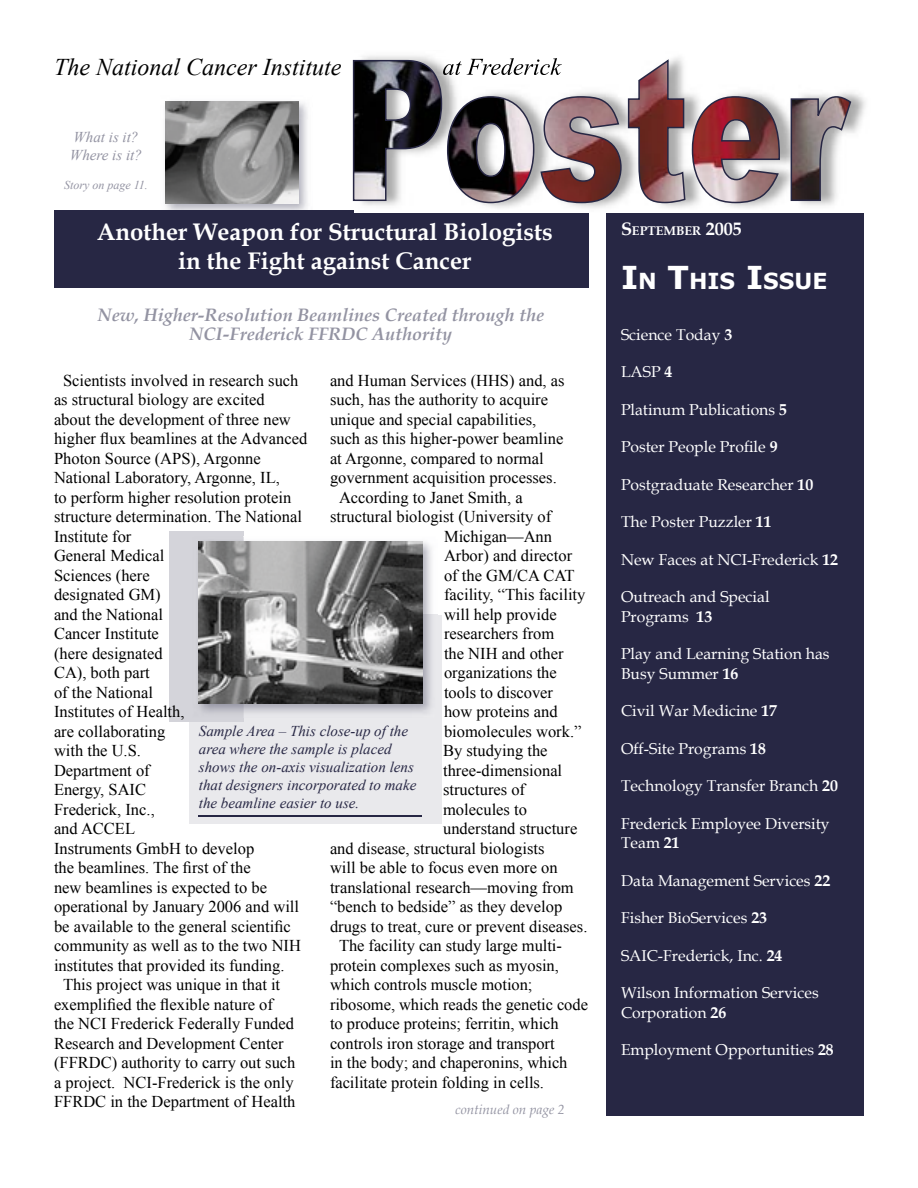
<style>
.page{position:relative;width:918px;height:1188px;background:#fff}
.page>*{position:absolute;margin:0;border:0;box-sizing:border-box;transform-origin:0 0}
.t1{font:700 24px/28.8px "Book Antiqua";color:#fff;text-align:center}
.t2{font:italic 24px "Times New Roman";color:#000}
.t3{font:700 22.05px "Verdana";color:#fff}
.t4{font:italic 700 18px/19.5px "Book Antiqua";color:#9393a2;text-align:center}
.t5{font:16.5px "Times New Roman";color:#000}
.t6{font:15.75px/19.5px "Book Antiqua";color:#fff}
.t7{font:italic 15px/18px "Times New Roman";color:#272744}
.t8{font:italic 15px/18px "Times New Roman";color:#9393a2}
.t9{font:italic 13.5px "Book Antiqua";color:#9393a2}
.t10{font:700 12.6px "Book Antiqua";color:#fff}
.t11{font:italic 12px "Times New Roman";color:#9393a2}
.s1{font-size:18px}
.s2{font-size:31.5px}
.s3{font-weight:700}
</style>
<div class="page">
<div style="left:189px;top:615px;width:252px;height:209px;background:#e9e9ec"></div>
<div style="left:606px;top:210px;width:258px;height:906px;background:#272744"></div>
<div style="left:54px;top:210px;width:534px;height:78px;background:#272744"></div>
<div style="left:170px;top:531px;width:74px;height:191px;background:#d4d4da"></div>
<img style="left:362px;top:56px;width:504px;height:152px">
<img style="left:606px;top:210px;width:258px;height:2px">
<img style="left:354px;top:210px;width:234px;height:2px">
<img style="left:362px;top:58px;width:200px;height:1px">
<svg style="left:353px;top:59px;width:498px;height:144px"></svg>
<img style="left:165px;top:101px;width:143px;height:109px">
<img style="left:166px;top:101px;width:132px;height:103px">
<hr style="left:199px;top:815px;width:223px;height:2px;background:#272744">
<img style="left:198px;top:537px;width:239px;height:176px">
<img style="left:198px;top:542px;width:225px;height:161px">
<h1 class="t2" style="left:54px;top:50px;width:289px">The National Cancer Institute</h1>
<p class="t8" style="left:70px;top:128px;width:73px">What is it?<br>Where is it?</p>
<p class="t11" style="left:64px;top:177px;width:85px">Story on page 11.</p>
<h1 class="t1" style="left:97px;top:218px;width:457px">Another Weapon for Structural Biologists in the Fight against Cancer</h1>
<p class="t4" style="left:98px;top:305px;width:448px">New, Higher-Resolution Beamlines Created through the<br>NCI-Frederick FFRDC Authority</p>
<p class="t5" style="left:63px;top:369px;width:237px">Scientists involved in research such</p>
<p class="t5" style="left:54px;top:388px;width:212px">as structural biology are excited</p>
<p class="t5" style="left:54px;top:408px;width:238px">about the development of three new</p>
<p class="t5" style="left:54px;top:427px;width:255px">higher flux beamlines at the Advanced</p>
<p class="t5" style="left:54px;top:447px;width:208px">Photon Source (APS), Argonne</p>
<p class="t5" style="left:54px;top:466px;width:227px">National Laboratory, Argonne, IL,</p>
<p class="t5" style="left:54px;top:486px;width:239px">to perform higher resolution protein</p>
<p class="t5" style="left:54px;top:505px;width:250px">structure determination. The National</p>
<p class="t5" style="left:54px;top:525px;width:79px">Institute for</p>
<p class="t5" style="left:54px;top:544px;width:112px">General Medical</p>
<p class="t5" style="left:54px;top:564px;width:97px">Sciences (here</p>
<p class="t5" style="left:54px;top:583px;width:108px">designated GM)</p>
<p class="t5" style="left:54px;top:603px;width:111px">and the National</p>
<p class="t5" style="left:54px;top:622px;width:106px">Cancer Institute</p>
<p class="t5" style="left:54px;top:642px;width:110px">(here designated</p>
<p class="t5" style="left:54px;top:661px;width:97px">CA), both part</p>
<p class="t5" style="left:54px;top:681px;width:100px">of the National</p>
<p class="t5" style="left:54px;top:700px;width:132px">Institutes of Health,</p>
<p class="t5" style="left:54px;top:720px;width:113px">are collaborating</p>
<p class="t5" style="left:54px;top:739px;width:89px">with the U.S.</p>
<p class="t5" style="left:54px;top:759px;width:97px">Department of</p>
<p class="t5" style="left:54px;top:778px;width:94px">Energy, SAIC</p>
<p class="t5" style="left:54px;top:798px;width:102px">Frederick, Inc.,</p>
<p class="t5" style="left:54px;top:817px;width:83px">and ACCEL</p>
<p class="t5" style="left:54px;top:837px;width:202px">Instruments GmbH to develop</p>
<p class="t5" style="left:54px;top:856px;width:198px">the beamlines. The first of the</p>
<p class="t5" style="left:54px;top:876px;width:215px">new beamlines is expected to be</p>
<p class="t5" style="left:54px;top:895px;width:247px">operational by January 2006 and will</p>
<p class="t5" style="left:54px;top:915px;width:238px">be available to the general scientific</p>
<p class="t5" style="left:54px;top:934px;width:249px">community as well as to the two NIH</p>
<p class="t5" style="left:54px;top:954px;width:232px">institutes that provided its funding.</p>
<p class="t5" style="left:63px;top:973px;width:219px">This project was unique in that it</p>
<p class="t5" style="left:54px;top:993px;width:221px">exemplified the flexible nature of</p>
<p class="t5" style="left:54px;top:1012px;width:242px">the NCI Frederick Federally Funded</p>
<p class="t5" style="left:54px;top:1032px;width:231px">Research and Development Center</p>
<p class="t5" style="left:54px;top:1051px;width:243px">(FFRDC) authority to carry out such</p>
<p class="t5" style="left:54px;top:1071px;width:241px">a project. NCI-Frederick is the only</p>
<p class="t5" style="left:54px;top:1090px;width:243px">FFRDC in the Department of Health</p>
<p class="t5" style="left:330px;top:369px;width:236px">and Human Services (HHS) and, as</p>
<p class="t5" style="left:330px;top:388px;width:220px">such, has the authority to acquire</p>
<p class="t5" style="left:330px;top:408px;width:208px">unique and special capabilities,</p>
<p class="t5" style="left:330px;top:427px;width:235px">such as this higher-power beamline</p>
<p class="t5" style="left:330px;top:447px;width:215px">at Argonne, compared to normal</p>
<p class="t5" style="left:330px;top:466px;width:228px">government acquisition processes.</p>
<p class="t5" style="left:339px;top:486px;width:185px">According to Janet Smith, a</p>
<p class="t5" style="left:330px;top:505px;width:223px">structural biologist (University of</p>
<p class="t5" style="left:444px;top:525px;width:110px">Michigan—Ann</p>
<p class="t5" style="left:444px;top:544px;width:130px">Arbor) and director</p>
<p class="t5" style="left:444px;top:564px;width:132px">of the GM/CA CAT</p>
<p class="t5" style="left:444px;top:583px;width:143px">facility, “This facility</p>
<p class="t5" style="left:444px;top:603px;width:114px">will help provide</p>
<p class="t5" style="left:444px;top:622px;width:112px">researchers from</p>
<p class="t5" style="left:444px;top:642px;width:121px">the NIH and other</p>
<p class="t5" style="left:444px;top:661px;width:114px">organizations the</p>
<p class="t5" style="left:444px;top:681px;width:111px">tools to discover</p>
<p class="t5" style="left:444px;top:700px;width:115px">how proteins and</p>
<p class="t5" style="left:444px;top:720px;width:139px">biomolecules work.”</p>
<p class="t5" style="left:443px;top:739px;width:106px">By studying the</p>
<p class="t5" style="left:443px;top:759px;width:121px">three-dimensional</p>
<p class="t5" style="left:443px;top:778px;width:84px">structures of</p>
<p class="t5" style="left:443px;top:798px;width:85px">molecules to</p>
<p class="t5" style="left:443px;top:817px;width:136px">understand structure</p>
<p class="t5" style="left:330px;top:837px;width:216px">and disease, structural biologists</p>
<p class="t5" style="left:330px;top:856px;width:229px">will be able to focus even more on</p>
<p class="t5" style="left:330px;top:876px;width:245px">translational research—moving from</p>
<p class="t5" style="left:330px;top:895px;width:234px">“bench to bedside” as they develop</p>
<p class="t5" style="left:330px;top:915px;width:259px">drugs to treat, cure or prevent diseases.</p>
<p class="t5" style="left:339px;top:934px;width:225px">The facility can study large multi-</p>
<p class="t5" style="left:330px;top:954px;width:230px">protein complexes such as myosin,</p>
<p class="t5" style="left:330px;top:973px;width:204px">which controls muscle motion;</p>
<p class="t5" style="left:330px;top:993px;width:260px">ribosome, which reads the genetic code</p>
<p class="t5" style="left:330px;top:1012px;width:230px">to produce proteins; ferritin, which</p>
<p class="t5" style="left:330px;top:1032px;width:226px">controls iron storage and transport</p>
<p class="t5" style="left:330px;top:1051px;width:239px">in the body; and chaperonins, which</p>
<p class="t5" style="left:330px;top:1071px;width:216px">facilitate protein folding in cells.</p>
<p class="t7" style="left:199px;top:721px;width:219px">Sample Area – This close-up of the area where the sample is placed shows the on-axis visualization lens that designers incorporated to make the beamline easier to use.</p>
<p class="t9" style="left:455px;top:1100px;width:111px">continued on page 2</p>
<p class="t10" style="left:621px;top:222px;width:122px"><span class="s1">S</span>EPTEMBER <span class="s1">2005</span></p>
<h2 class="t3" style="left:621px;top:267px;width:208px"><span class="s2">I</span>N <span class="s2">T</span>HIS <span class="s2">I</span>SSUE</h2>
<p class="t6" style="left:621px;top:324px;width:113px">Science Today <span class="s3">3</span></p>
<p class="t6" style="left:621px;top:362px;width:53px">LASP <span class="s3">4</span></p>
<p class="t6" style="left:621px;top:399px;width:167px">Platinum Publications <span class="s3">5</span></p>
<p class="t6" style="left:621px;top:437px;width:158px">Poster People Profile <span class="s3">9</span></p>
<p class="t6" style="left:621px;top:474px;width:194px">Postgraduate Researcher <span class="s3">10</span></p>
<p class="t6" style="left:621px;top:512px;width:152px">The Poster Puzzler <span class="s3">11</span></p>
<p class="t6" style="left:621px;top:549px;width:219px">New Faces at NCI-Frederick <span class="s3">12</span></p>
<p class="t6" style="left:621px;top:587px;width:150px">Outreach and Special<br>Programs <span class="s3">13</span></p>
<p class="t6" style="left:621px;top:644px;width:210px">Play and Learning Station has<br>Busy Summer <span class="s3">16</span></p>
<p class="t6" style="left:621px;top:701px;width:158px">Civil War Medicine <span class="s3">17</span></p>
<p class="t6" style="left:621px;top:738px;width:147px">Off-Site Programs <span class="s3">18</span></p>
<p class="t6" style="left:621px;top:776px;width:219px">Technology Transfer Branch <span class="s3">20</span></p>
<p class="t6" style="left:621px;top:813px;width:210px">Frederick Employee Diversity<br>Team <span class="s3">21</span></p>
<p class="t6" style="left:621px;top:870px;width:211px">Data Management Services <span class="s3">22</span></p>
<p class="t6" style="left:621px;top:908px;width:148px">Fisher BioServices <span class="s3">23</span></p>
<p class="t6" style="left:621px;top:945px;width:163px">SAIC-Frederick, Inc. <span class="s3">24</span></p>
<p class="t6" style="left:621px;top:983px;width:199px">Wilson Information Services<br>Corporation <span class="s3">26</span></p>
<p class="t6" style="left:621px;top:1040px;width:214px">Employment Opportunities <span class="s3">28</span></p>
</div>
